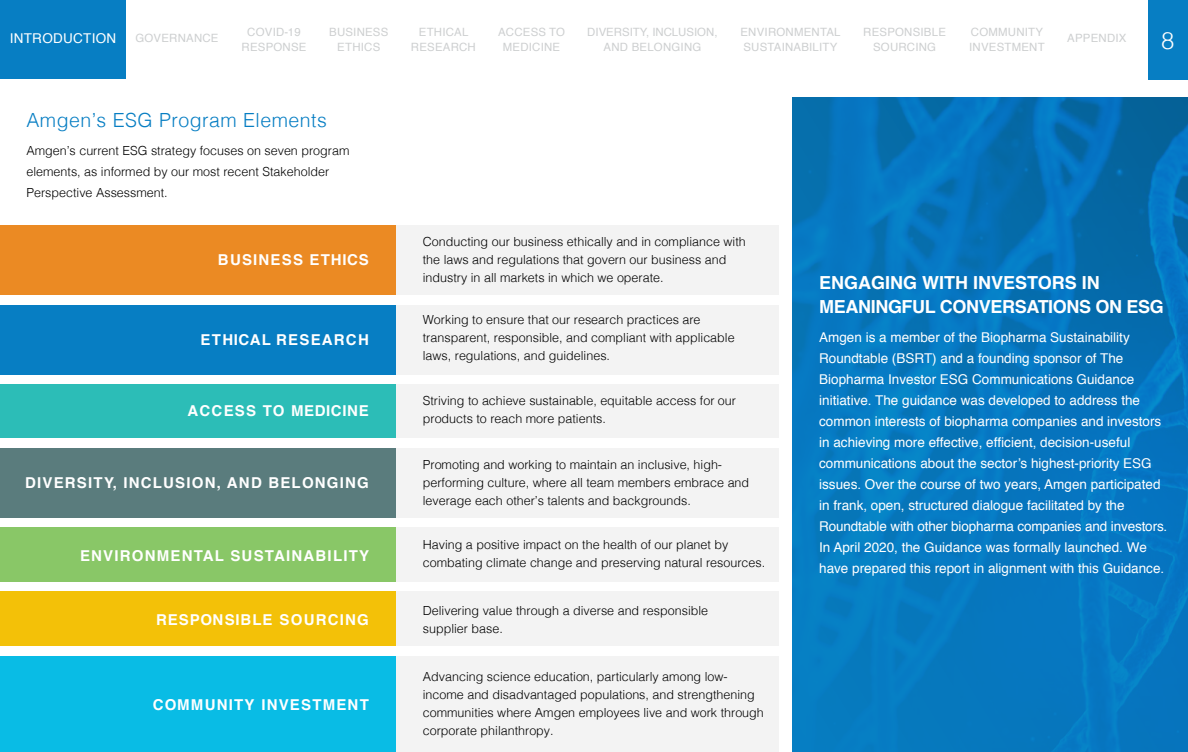
<style>
.page{position:relative;width:1188px;height:752px;background:#fff}
.page>*{position:absolute;margin:0;border:0;box-sizing:border-box;transform-origin:0 0}
.t1{font:300 24px "Helvetica";color:#fff}
.t2{font:300 19.5px "Helvetica";letter-spacing:.025em;color:#077ec3}
.t3{font:700 18px/24px "Helvetica";letter-spacing:-.02em;color:#fff}
.t4{font:700 15px "Helvetica";letter-spacing:.08em;color:#fff}
.t5{font:700 15px "Helvetica";letter-spacing:.06em;color:#fff}
.t6{font:13.5px/21px "Helvetica";color:#fff}
.t7{font:13.5px "Helvetica";letter-spacing:.02em;color:#fff}
.t8{font:300 12.6px/18px "Helvetica";color:#000}
.t9{font:11.4px/15px "Helvetica";letter-spacing:.02em;color:#cdcfd0;text-align:center}
.t10{font:11.4px/15px "Helvetica";color:#cdcfd0;text-align:center}
</style>
<div class="page">
<div style="left:396px;top:384px;width:383px;height:53px;background:#f3f3f3"></div>
<div style="left:396px;top:448px;width:383px;height:69px;background:#f3f3f3"></div>
<div style="left:396px;top:592px;width:383px;height:54px;background:#f3f3f3"></div>
<div style="left:396px;top:656px;width:383px;height:96px;background:#f3f3f3"></div>
<div style="left:396px;top:527px;width:383px;height:54px;background:#f3f3f3"></div>
<svg style="left:792px;top:97px;width:396px;height:655px;background:#0576bd"></svg>
<div style="left:0;top:384px;width:396px;height:53px;background:#2cbdb7"></div>
<div style="left:0;top:448px;width:396px;height:69px;background:#5a7c7d"></div>
<div style="left:0;top:592px;width:396px;height:54px;background:#f3c108"></div>
<div style="left:0;top:656px;width:396px;height:96px;background:#09bce5"></div>
<div style="left:0;top:527px;width:396px;height:54px;background:#89c767"></div>
<div style="left:396px;top:225px;width:383px;height:69px;background:#f3f3f3"></div>
<div style="left:0;top:225px;width:396px;height:69px;background:#eb8a23"></div>
<div style="left:396px;top:305px;width:383px;height:69px;background:#f3f3f3"></div>
<div style="left:0;top:305px;width:396px;height:69px;background:#077ec3"></div>
<div style="left:1148px;top:0;width:40px;height:79px;background:#077ec3"></div>
<div style="left:0;top:0;width:126px;height:79px;background:#077ec3"></div>
<p class="t7" style="left:10px;top:27px;width:108px">INTRODUCTION</p>
<p class="t9" style="left:242px;top:25px;width:66px">COVID-19<br>RESPONSE</p>
<p class="t9" style="left:411px;top:25px;width:66px">ETHICAL<br>RESEARCH</p>
<p class="t9" style="left:329px;top:25px;width:61px">BUSINESS<br>ETHICS</p>
<p class="t9" style="left:498px;top:25px;width:68px">ACCESS TO<br>MEDICINE</p>
<p class="t9" style="left:863px;top:25px;width:84px">RESPONSIBLE<br>SOURCING</p>
<p class="t9" style="left:969px;top:25px;width:77px;text-align:left">COMMUNITY<br>INVESTMENT</p>
<p class="t10" style="left:587px;top:25px;width:132px">DIVERSITY, INCLUSION,<br>AND BELONGING</p>
<p class="t9" style="left:740px;top:25px;width:102px;text-align:left">ENVIRONMENTAL<br>SUSTAINABILITY</p>
<p class="t9" style="left:135px;top:31px;width:85px">GOVERNANCE</p>
<p class="t9" style="left:1067px;top:31px;width:61px">APPENDIX</p>
<h1 class="t1" style="left:1161px;top:20px;width:15px">8</h1>
<h2 class="t2" style="left:26px;top:103px;width:302px">Amgen’s ESG Program Elements</h2>
<p class="t8" style="left:26px;top:139px;width:324px;line-height:21px">Amgen’s current ESG strategy focuses on seven program elements, as informed by our most recent Stakeholder<br>Perspective Assessment.</p>
<p class="t4" style="left:218px;top:247px;width:152px">BUSINESS ETHICS</p>
<p class="t4" style="left:200px;top:327px;width:170px">ETHICAL RESEARCH</p>
<p class="t5" style="left:188px;top:399px;width:183px">ACCESS TO MEDICINE</p>
<p class="t4" style="left:25px;top:470px;width:345px">DIVERSITY, INCLUSION, AND BELONGING</p>
<p class="t4" style="left:80px;top:543px;width:291px">ENVIRONMENTAL SUSTAINABILITY</p>
<p class="t5" style="left:156px;top:607px;width:214px">RESPONSIBLE SOURCING</p>
<p class="t4" style="left:153px;top:692px;width:217px">COMMUNITY INVESTMENT</p>
<p class="t8" style="left:423px;top:232px;width:324px">Conducting our business ethically and in compliance with the laws and regulations that govern our business and industry in all markets in which we operate.</p>
<p class="t8" style="left:423px;top:310px;width:313px">Working to ensure that our research practices are transparent, responsible, and compliant with applicable laws, regulations, and guidelines.</p>
<p class="t8" style="left:423px;top:390px;width:315px">Striving to achieve sustainable, equitable access for our products to reach more patients.</p>
<p class="t8" style="left:423px;top:454px;width:328px">Promoting and working to maintain an inclusive, high&shy;performing culture, where all team members embrace and leverage each other’s talents and backgrounds.</p>
<p class="t8" style="left:423px;top:535px;width:344px">Having a positive impact on the health of our planet by combating climate change and preserving natural resources.</p>
<p class="t8" style="left:423px;top:600px;width:287px">Delivering value through a diverse and responsible supplier base.</p>
<p class="t8" style="left:423px;top:667px;width:343px">Advancing science education, particularly among low&shy;income and disadvantaged populations, and strengthening communities where Amgen employees live and work through corporate philanthropy.</p>
<h3 class="t3" style="left:819px;top:271px;width:346px">ENGAGING WITH INVESTORS IN<br>MEANINGFUL CONVERSATIONS ON ESG</h3>
<p class="t6" style="left:819px;top:327px;width:350px">Amgen is a member of the Biopharma Sustainability Roundtable (BSRT) and a founding sponsor of The Biopharma Investor ESG Communications Guidance initiative. The guidance was developed to address the common interests of biopharma companies and investors in achieving more effective, efficient, decision-useful communications about the sector’s highest-priority ESG issues. Over the course of two years, Amgen participated in frank, open, structured dialogue facilitated by the Roundtable with other biopharma companies and investors.<br>In April 2020, the Guidance was formally launched. We have prepared this report in alignment with this Guidance.</p>
</div>
